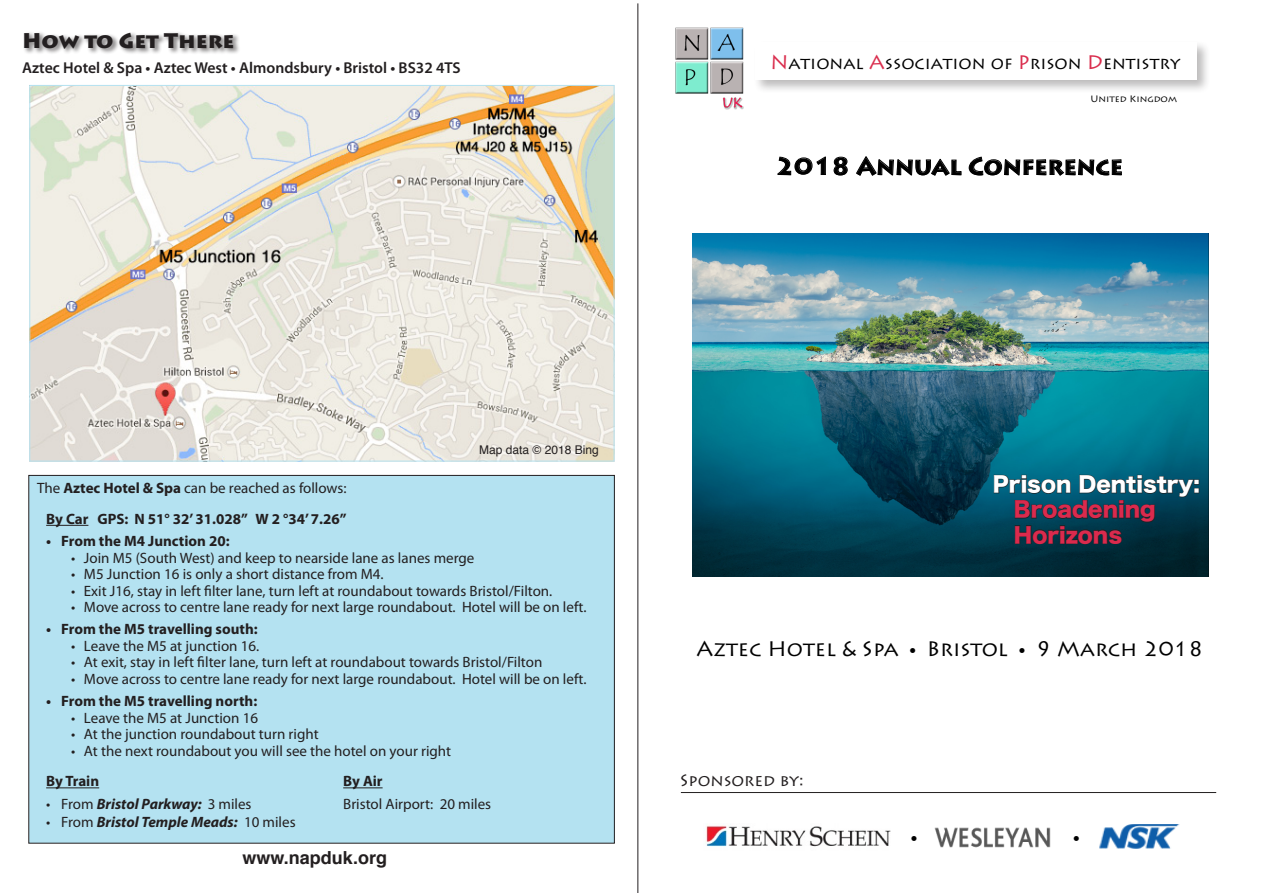
<style>
.page{position:relative;width:1263px;height:893px;background:#fff}
.page>*{position:absolute;margin:0;border:0;box-sizing:border-box;transform-origin:0 0}
.t1{font:700 24px "Lithos Pro";color:#000}
.t2{font:21px "Lithos Pro";color:#000}
.t3{font:21px "Hira Kaku Std W8";color:#db2a4d}
.t4{font:21px "Hira Kaku Std W8";color:#fff}
.t5{font:900 21px "Lithos Pro";color:#231f20}
.t6{font:700 18px "Helvetica";color:#231f20}
.t7{font:17.1px "Lithos Pro";color:#000}
.t8{font:16.5px "Lithos Pro";color:#231f20}
.t9{font:600 15.75px "Myriad Pro";color:#231f20}
.t10{font:15px "Myriad Pro";color:#231f20}
.t11{font:700 15px "Myriad Pro";color:#231f20}
.t12{font:italic 700 15px "Myriad Pro";color:#231f20}
.t13{font:12px "Helvetica";color:#231f20}
.t14{font:9.15px "Lithos Pro";color:#000;scale:1.04 1}
.s1{font-size:19.65px;color:#da2e4e}
.s2{font-weight:700}
.s3{font-weight:400;font-style:normal}
.s4{font-family:"Myriad Pro";font-weight:600}
</style>
<div class="page">
<div style="left:23px;top:31px;width:218px;height:24px;background:#231f20;opacity:.5"></div>
<img style="left:675px;top:27px;width:69px;height:83px">
<div style="left:753px;top:40px;width:458px;height:54px;background:#231f20;opacity:.3"></div>
<div style="left:755px;top:42px;width:442px;height:38px;background:#fff"></div>
<svg style="left:777px;top:156px;width:49px;height:19px"></svg>
<svg style="left:833px;top:156px;width:15px;height:20px"></svg>
<svg style="left:856px;top:156px;width:106px;height:20px"></svg>
<svg style="left:968px;top:156px;width:154px;height:20px"></svg>
<hr style="left:681px;top:792px;width:535px;height:1px;background:#231f20">
<img style="left:692px;top:234px;width:517px;height:342px">
<hr style="left:637px;top:3px;width:1px;height:890px;background:#231f20">
<img style="left:31px;top:87px;width:581px;height:372px">
<div style="left:29px;top:475px;width:585px;height:368px;background:#b4e2f1"></div>
<hr style="left:46px;top:525px;width:42px;height:1px;background:#231f20">
<hr style="left:46px;top:787px;width:53px;height:1px;background:#231f20">
<hr style="left:343px;top:787px;width:40px;height:1px;background:#231f20">
<img style="left:1099px;top:824px;width:81px;height:25px">
<img style="left:706px;top:825px;width:185px;height:22px">
<img style="left:934px;top:827px;width:117px;height:21px">
<svg style="left:993px;top:474px;width:206px;height:70px;background:#054155"></svg>
<p class="t5" style="left:22px;top:27px;width:214px">How to Get There</p>
<p class="t9" style="left:22px;top:58px;width:440px">Aztec Hotel &amp; Spa • Aztec West • Almondsbury • Bristol • BS32 4TS</p>
<p class="t7" style="left:770px;top:53px;width:411px"><span class="s1">N</span>ational <span class="s1">A</span>ssociation of <span class="s1">P</span>rison <span class="s1">D</span>entistry</p>
<p class="t14" style="left:1090px;top:94px;width:85px">United Kingdom</p>
<p class="t1" style="left:776px;top:152px;width:349px">2018 Annual Conference</p>
<p class="t13" style="left:479px;top:441px;width:121px">Map data © 2018 Bing</p>
<p class="t10" style="left:37px;top:479px;width:311px">The <span class="s2">Aztec Hotel &amp; Spa</span> can be reached as follows:</p>
<p class="t11" style="left:46px;top:509px;width:302px">By Car GPS: N 51° 32’ 31.028” W 2 °34’ 7.26”</p>
<p class="t11" style="left:46px;top:531px;width:185px">• From the M4 Junction 20:</p>
<p class="t10" style="left:71px;top:548px;width:405px">• Join M5 (South West) and keep to nearside lane as lanes merge</p>
<p class="t10" style="left:71px;top:565px;width:314px">• M5 Junction 16 is only a short distance from M4.</p>
<p class="t10" style="left:71px;top:581px;width:483px">• Exit J16, stay in left filter lane, turn left at roundabout towards Bristol/Filton.</p>
<p class="t10" style="left:71px;top:598px;width:517px">• Move across to centre lane ready for next large roundabout. Hotel will be on left.</p>
<p class="t11" style="left:46px;top:619px;width:213px">• From the M5 travelling south:</p>
<p class="t10" style="left:71px;top:637px;width:190px">• Leave the M5 at junction 16.</p>
<p class="t10" style="left:71px;top:653px;width:473px">• At exit, stay in left filter lane, turn left at roundabout towards Bristol/Filton</p>
<p class="t10" style="left:71px;top:670px;width:517px">• Move across to centre lane ready for next large roundabout. Hotel will be on left.</p>
<p class="t11" style="left:46px;top:691px;width:213px">• From the M5 travelling north:</p>
<p class="t10" style="left:71px;top:708px;width:188px">• Leave the M5 at Junction 16</p>
<p class="t10" style="left:71px;top:725px;width:249px">• At the junction roundabout turn right</p>
<p class="t10" style="left:71px;top:741px;width:381px">• At the next roundabout you will see the hotel on your right</p>
<p class="t11" style="left:46px;top:771px;width:55px">By Train</p>
<p class="t11" style="left:343px;top:771px;width:41px">By Air</p>
<p class="t12" style="left:46px;top:794px;width:207px"><span class="s3">• From</span> Bristol Parkway: <span class="s3">3 miles</span></p>
<p class="t10" style="left:343px;top:794px;width:150px">Bristol Airport: 20 miles</p>
<p class="t12" style="left:46px;top:812px;width:251px"><span class="s3">• From</span> Bristol Temple Meads: <span class="s3">10 miles</span></p>
<p class="t6" style="left:243px;top:843px;width:146px">www.napduk.org</p>
<p class="t4" style="left:993px;top:473px;width:208px">Prison Dentistry:</p>
<p class="t3" style="left:1014px;top:498px;width:143px">Broadening</p>
<p class="t3" style="left:1014px;top:523px;width:110px">Horizons</p>
<p class="t2" style="left:697px;top:637px;width:508px">Aztec Hotel &amp; Spa <span class="s4">•</span> Bristol <span class="s4">•</span> 9 March 2018</p>
<p class="t8" style="left:680px;top:771px;width:125px">Sponsored by:</p>
</div>
